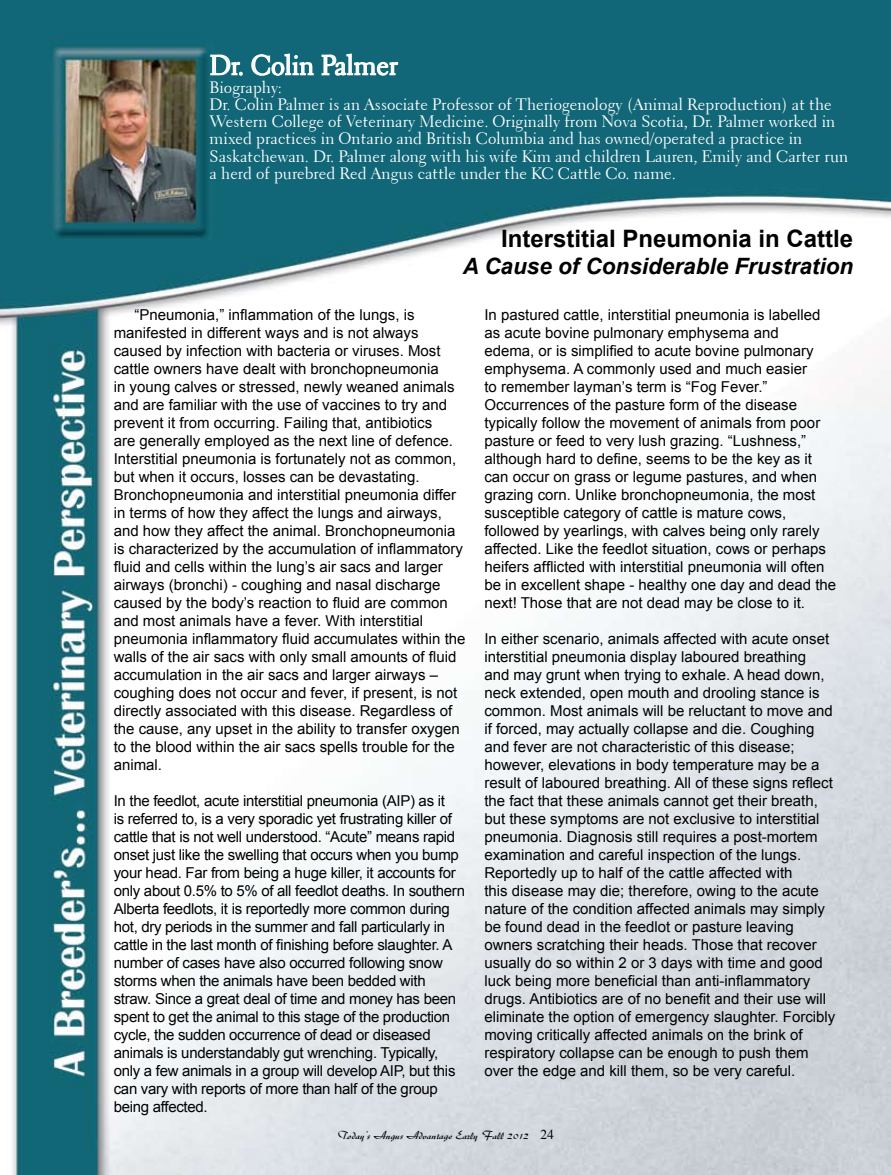
<style>
.page{position:relative;width:891px;height:1175px;background:#fff}
.page>*{position:absolute;margin:0;border:0;box-sizing:border-box;transform-origin:0 0}
.t1{font:27px "Transitional 521 BT Roman A";color:#fff}
.t2{font:700 24px "Arial";color:#000}
.t3{font:italic 700 22.5px "Arial";color:#000}
.t4{font:16.5px/17.2px "Transitional 521 BT Roman A";color:#fff}
.t5{font:15px/18px "Arial";color:#000}
.t6{font:15px/18px "Arial";letter-spacing:-.02em;color:#000}
.t7{font:500 12px "Diskus D";color:#000002}
.s1{font-family:"Times New Roman";font-weight:400;font-size:13.5px}
</style>
<div class="page">
<img style="left:0;top:0;width:891px;height:1174px">
<svg style="left:210px;top:54px;width:34px;height:23px"></svg>
<svg style="left:251px;top:53px;width:64px;height:24px"></svg>
<svg style="left:321px;top:53px;width:78px;height:24px"></svg>
<h1 class="t1" style="left:210px;top:49px;width:190px">Dr. Colin Palmer</h1>
<p class="t4" style="left:210px;top:78px;width:640px">Biography:<br>Dr. Colin Palmer is an Associate Professor of Theriogenology (Animal Reproduction) at the Western College of Veterinary Medicine. Originally from Nova Scotia, Dr. Palmer worked in mixed practices in Ontario and British Columbia and has owned/operated a practice in Saskatchewan. Dr. Palmer along with his wife Kim and children Lauren, Emily and Carter run a herd of purebred Red Angus cattle under the KC Cattle Co. name.</p>
<h2 class="t2" style="left:501px;top:223px;width:354px">Interstitial Pneumonia in Cattle</h2>
<h3 class="t3" style="left:463px;top:251px;width:392px">A Cause of Considerable Frustration</h3>
<p class="t5" style="left:114px;top:306px;width:353px;text-indent:21px">“Pneumonia,” inflammation of the lungs, is manifested in different ways and is not always caused by infection with bacteria or viruses. Most cattle owners have dealt with bronchopneumonia<br>in young calves or stressed, newly weaned animals and are familiar with the use of vaccines to try and prevent it from occurring. Failing that, antibiotics<br>are generally employed as the next line of defence.<br>Interstitial pneumonia is fortunately not as common, but when it occurs, losses can be devastating.<br>Bronchopneumonia and interstitial pneumonia differ in terms of how they affect the lungs and airways, and how they affect the animal. Bronchopneumonia is characterized by the accumulation of inflammatory fluid and cells within the lung’s air sacs and larger airways (bronchi) - coughing and nasal discharge caused by the body’s reaction to fluid are common and most animals have a fever. With interstitial pneumonia inflammatory fluid accumulates within the walls of the air sacs with only small amounts of fluid accumulation in the air sacs and larger airways – coughing does not occur and fever, if present, is not directly associated with this disease. Regardless of the cause, any upset in the ability to transfer oxygen to the blood within the air sacs spells trouble for the animal.</p>
<p class="t6" style="left:114px;top:792px;width:353px">In the feedlot, acute interstitial pneumonia (AIP) as it<br>is referred to, is a very sporadic yet frustrating killer of cattle that is not well understood. “Acute” means rapid onset just like the swelling that occurs when you bump your head. Far from being a huge killer, it accounts for only about 0.5% to 5% of all feedlot deaths. In southern Alberta feedlots, it is reportedly more common during hot, dry periods in the summer and fall particularly in cattle in the last month of finishing before slaughter. A number of cases have also occurred following snow storms when the animals have been bedded with straw. Since a great deal of time and money has been spent to get the animal to this stage of the production cycle, the sudden occurrence of dead or diseased animals is understandably gut wrenching. Typically, only a few animals in a group will develop AIP, but this can vary with reports of more than half of the group being affected.</p>
<p class="t5" style="left:484px;top:306px;width:353px">In pastured cattle, interstitial pneumonia is labelled as acute bovine pulmonary emphysema and<br>edema, or is simplified to acute bovine pulmonary emphysema. A commonly used and much easier<br>to remember layman’s term is “Fog Fever.” Occurrences of the pasture form of the disease typically follow the movement of animals from poor pasture or feed to very lush grazing. “Lushness,” although hard to define, seems to be the key as it can occur on grass or legume pastures, and when grazing corn. Unlike bronchopneumonia, the most susceptible category of cattle is mature cows, followed by yearlings, with calves being only rarely affected. Like the feedlot situation, cows or perhaps heifers afflicted with interstitial pneumonia will often be in excellent shape - healthy one day and dead the next! Those that are not dead may be close to it.</p>
<p class="t5" style="left:484px;top:630px;width:353px">In either scenario, animals affected with acute onset interstitial pneumonia display laboured breathing<br>and may grunt when trying to exhale. A head down, neck extended, open mouth and drooling stance is common. Most animals will be reluctant to move and if forced, may actually collapse and die. Coughing and fever are not characteristic of this disease; however, elevations in body temperature may be a result of laboured breathing. All of these signs reflect the fact that these animals cannot get their breath, but these symptoms are not exclusive to interstitial pneumonia. Diagnosis still requires a post-mortem examination and careful inspection of the lungs.<br>Reportedly up to half of the cattle affected with<br>this disease may die; therefore, owing to the acute nature of the condition affected animals may simply be found dead in the feedlot or pasture leaving owners scratching their heads. Those that recover usually do so within 2 or 3 days with time and good luck being more beneficial than anti-inflammatory drugs. Antibiotics are of no benefit and their use will eliminate the option of emergency slaughter. Forcibly moving critically affected animals on the brink of respiratory collapse can be enough to push them over the edge and kill them, so be very careful.</p>
<p class="t7" style="left:337px;top:1128px;width:219px">Today’s Angus Advantage Early Fall 2012 <span class="s1">24</span></p>
</div>
